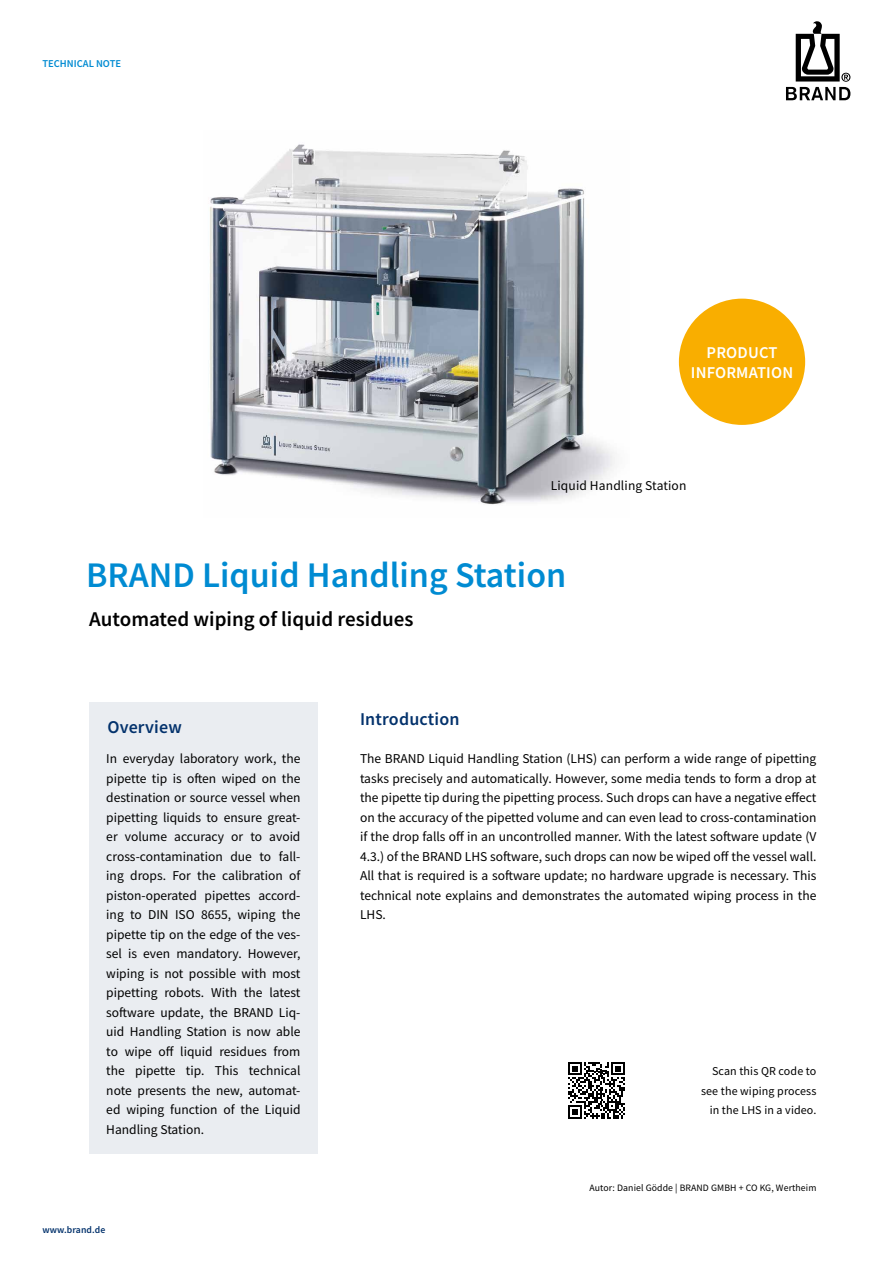
<style>
.page{position:relative;width:893px;height:1263px;background:#fff}
.page>*{position:absolute;margin:0;border:0;box-sizing:border-box;transform-origin:0 0}
.t1{font:600 36px "Source Sans Pro";color:#008bd2}
.t2{font:600 21px "Source Sans Pro";color:#000}
.t3{font:600 18px "Source Sans Pro";letter-spacing:.01em;color:#03326c}
.t4{font:600 16.5px/19.8px "Source Sans Pro";letter-spacing:.01em;color:#fff;text-align:center}
.t5{font:13.5px/19.5px "Source Sans Pro";color:#000;text-align:justify}
.t6{font:12px/19.5px "Source Sans Pro";letter-spacing:.01em;color:#000;text-align:right}
.t7{font:600 10.5px "Source Sans Pro";color:#008bd2}
.t8{font:9.75px "Source Sans Pro";letter-spacing:.01em;color:#000}
.t9{font:600 9.75px "Source Sans Pro";letter-spacing:.01em;color:#03326c}
</style>
<div class="page">
<svg style="left:786px;top:21px;width:64px;height:79px"></svg>
<img style="left:209px;top:144px;width:389px;height:361px">
<div style="left:679px;top:299px;width:126px;height:126px;background:#f9ae00;border-radius:50%"></div>
<div style="left:89px;top:702px;width:228px;height:451px;background:#eaedf1"></div>
<svg style="left:568px;top:1062px;width:57px;height:57px"></svg>
<p class="t7" style="left:43px;top:57px;width:80px">TECHNICAL NOTE</p>
<p class="t4" style="left:691px;top:342px;width:104px">PRODUCT<br>INFORMATION</p>
<p class="t5" style="left:551px;top:476px;width:137px">Liquid Handling Station</p>
<h1 class="t1" style="left:86px;top:552px;width:482px">BRAND Liquid Handling Station</h1>
<h2 class="t2" style="left:89px;top:605px;width:326px">Automated wiping of liquid residues</h2>
<h3 class="t3" style="left:107px;top:715px;width:76px">Overview</h3>
<p class="t5" style="left:106px;top:749px;width:196px">In everyday laboratory work, the pipette tip is often wiped on the destination or source vessel when pipetting liquids to ensure great&shy;er volume accuracy or to avoid cross-contamination due to fall&shy;ing drops. For the calibration of piston-operated pipettes accord&shy;ing to DIN ISO 8655, wiping the pipette tip on the edge of the ves&shy;sel is even mandatory. However, wiping is not possible with most pipetting robots. With the latest software update, the BRAND Liq&shy;uid Handling Station is now able to wipe off liquid residues from the pipette tip. This technical note presents the new, automat&shy;ed wiping function of the Liquid Handling Station.</p>
<p class="t9" style="left:43px;top:1223px;width:64px">www.brand.de</p>
<h3 class="t3" style="left:360px;top:708px;width:101px">Introduction</h3>
<p class="t5" style="left:360px;top:749px;width:458px">The BRAND Liquid Handling Station (LHS) can perform a wide range of pipetting tasks precisely and automatically. However, some media tends to form a drop at the pipette tip during the pipetting process. Such drops can have a negative effect on the accuracy of the pipetted volume and can even lead to cross-contamination if the drop falls off in an uncontrolled manner. With the latest software update (V 4.3.) of the BRAND LHS software, such drops can now be wiped off the vessel wall.<br>All that is required is a software update; no hardware upgrade is necessary. This technical note explains and demonstrates the automated wiping process in the LHS.</p>
<p class="t6" style="left:701px;top:1061px;width:117px">Scan this QR code to see the wiping process in the LHS in a video.</p>
<p class="t8" style="left:589px;top:1182px;width:228px">Autor: Daniel Gödde | BRAND GMBH + CO KG, Wertheim</p>
</div>
